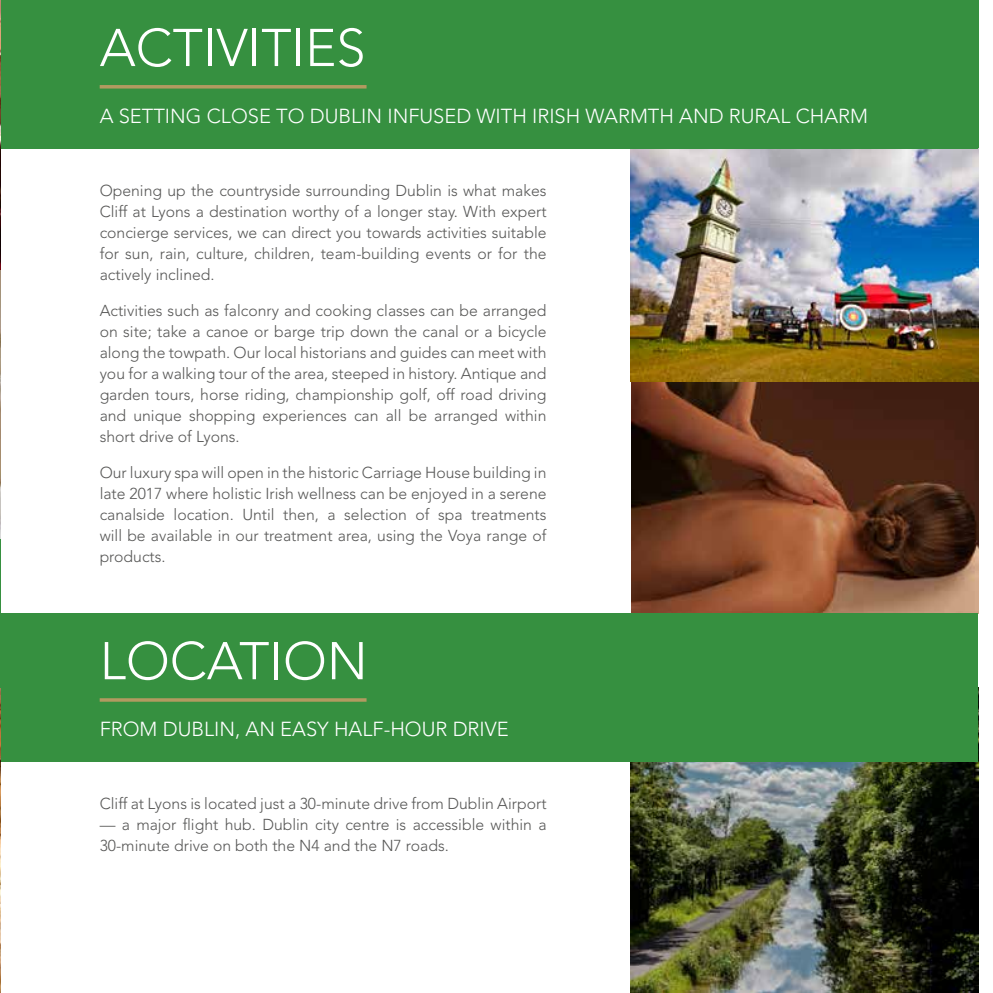
<style>
.page{position:relative;width:993px;height:993px;background:#fff}
.page>*{position:absolute;margin:0;border:0;box-sizing:border-box;transform-origin:0 0}
.t1{font:300 52.5px "Avenir";color:#fff}
.t2{font:300 20.12px "Avenir";color:#fff}
.t3{font:300 15.75px/21px "Avenir";color:#575756;text-align:justify}
</style>
<div class="page">
<img style="left:630px;top:149px;width:347px;height:464px">
<img style="left:630px;top:761px;width:347px;height:231px">
<div style="left:0;top:0;width:977px;height:149px;background:#369040"></div>
<div style="left:0;top:613px;width:977px;height:148px;background:#369040"></div>
<hr style="left:100px;top:85px;width:266px;height:3px;background:#b29a60">
<hr style="left:100px;top:698px;width:266px;height:3px;background:#b29a60">
<img style="left:0;top:688px;width:1px;height:304px">
<hr style="left:0;top:538px;width:1px;height:149px;background:#369040">
<img style="left:0;top:0;width:1px;height:538px">
<h1 class="t1" style="left:100px;top:17px;width:267px">ACTIVITIES</h1>
<p class="t2" style="left:100px;top:104px;width:769px">A SETTING CLOSE TO DUBLIN INFUSED WITH IRISH WARMTH AND RURAL CHARM</p>
<p class="t3" style="left:100px;top:180px;width:448px">Opening up the countryside surrounding Dublin is what makes Cliff at Lyons a destination worthy of a longer stay. With expert concierge services, we can direct you towards activities suitable for sun, rain, culture, children, team-building events or for the actively inclined.</p>
<p class="t3" style="left:100px;top:299px;width:448px">Activities such as falconry and cooking classes can be arranged on site; take a canoe or barge trip down the canal or a bicycle along the towpath. Our local historians and guides can meet with you for a walking tour of the area, steeped in history. Antique and garden tours, horse riding, championship golf, off road driving and unique shopping experiences can all be arranged within short drive of Lyons.</p>
<p class="t3" style="left:100px;top:461px;width:448px">Our luxury spa will open in the historic Carriage House building in late 2017 where holistic Irish wellness can be enjoyed in a serene canalside location. Until then, a selection of spa treatments will be available in our treatment area, using the Voya range of products.</p>
<h1 class="t1" style="left:100px;top:630px;width:269px">LOCATION</h1>
<p class="t2" style="left:100px;top:717px;width:410px">FROM DUBLIN, AN EASY HALF-HOUR DRIVE</p>
<p class="t3" style="left:100px;top:792px;width:448px">Cliff at Lyons is located just a 30-minute drive from Dublin Airport</p>
<p class="t3" style="left:100px;top:813px;width:448px">— a major flight hub. Dublin city centre is accessible within a<br>30-minute drive on both the N4 and the N7 roads.</p>
</div>
